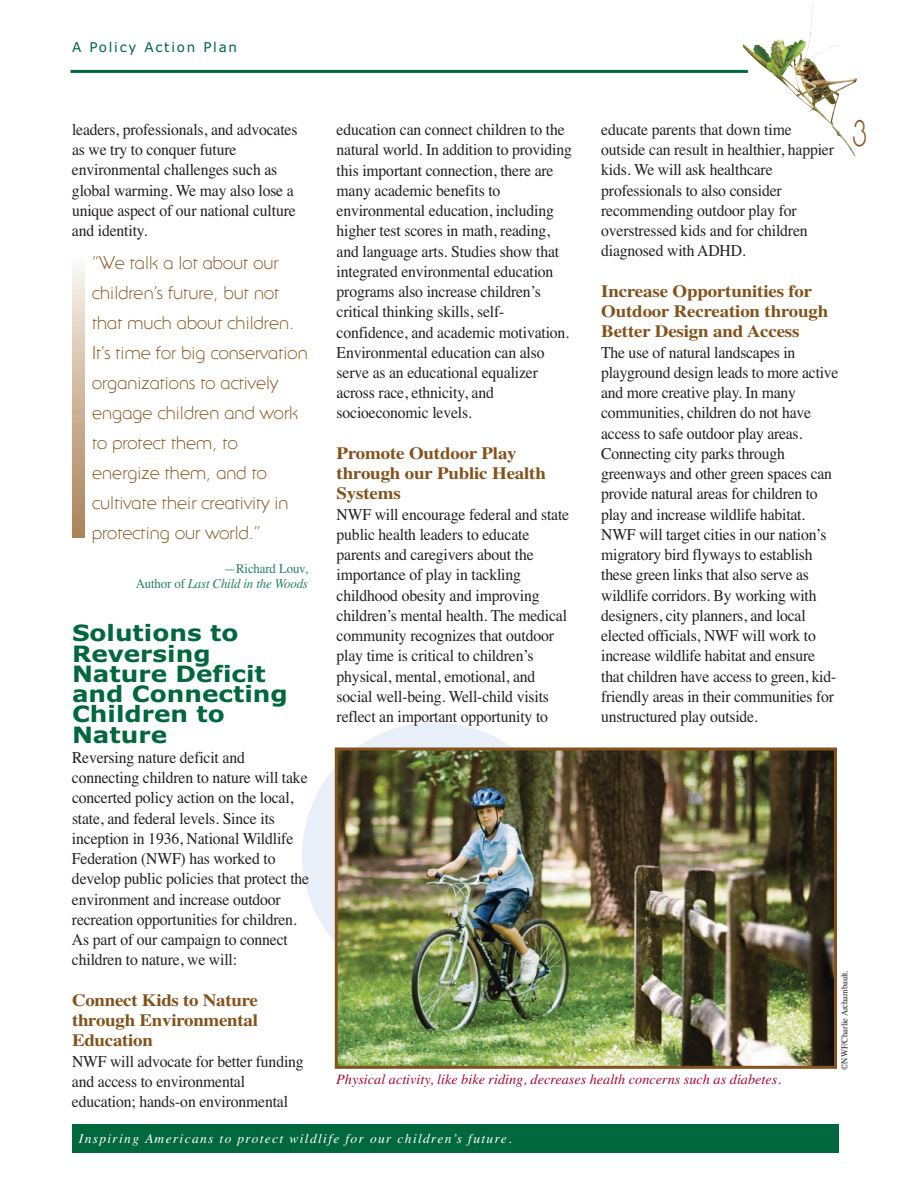
<style>
.page{position:relative;width:918px;height:1188px;background:#fff}
.page>*{position:absolute;margin:0;border:0;box-sizing:border-box;transform-origin:0 0}
.t1{font:300 36px "Serif Gothic";color:#83531d;scale:.7 1}
.t2{font:700 22.5px/20.2px "Verdana";color:#00673e;scale:1.1 1}
.t3{font:300 18px/30px "Serif Gothic";letter-spacing:.005em;color:#83531d}
.t4{font:700 17.25px/20.2px "Times";letter-spacing:-.01em;color:#83531d;scale:1.1 1}
.t5{font:16.5px/20.2px "Times";letter-spacing:-.01em;color:#231f20;scale:.95 1}
.t6{font:italic 14.25px "Times";color:#a30a34}
.t7{font:italic 13.5px "Times";letter-spacing:.1em;color:#fff}
.t8{font:13.5px/15px "Times";letter-spacing:-.01em;color:#278060;text-align:right;scale:.95 1}
.t9{font:13.5px "Verdana";letter-spacing:.125em;color:#00673e}
.t10{font:9px "Times";letter-spacing:-.01em;color:#231f20}
.s1{font-style:italic}
</style>
<div class="page">
<svg style="left:302px;top:722px;width:280px;height:280px"></svg>
<img style="left:339px;top:752px;width:494px;height:313px">
<div style="left:335px;top:748px;width:502px;height:321px;border:3px solid #83531d"></div>
<hr style="left:71px;top:70px;width:677px;height:3px;background:#00673e">
<img style="left:743px;top:39px;width:40px;height:18px">
<div style="left:72px;top:1125px;width:767px;height:28px;background:#00673e"></div>
<svg style="left:72px;top:266px;width:13px;height:271px;background:#d0b89f"></svg>
<p class="t9" style="left:72px;top:40px;width:167px">A Policy Action Plan</p>
<p class="t5" style="left:72px;top:119px;width:239px">leaders, professionals, and advocates as we try to conquer future environmental challenges such as global warming. We may also lose a unique aspect of our national culture and identity.</p>
<p class="t3" style="left:92px;top:250px;width:217px">”We talk a lot about our children’s future, but not that much about children.<br>It’s time for big conservation organizations to actively engage children and work to protect them, to energize them, and to cultivate their creativity in protecting our world.”</p>
<p class="t8" style="left:136px;top:561px;width:183px">—Richard Louv,<br>Author of <span class="s1">Last Child in the Woods</span></p>
<h2 class="t2" style="left:72px;top:623px;width:198px">Solutions to<br>Reversing<br>Nature Deficit and Connecting<br>Children to<br>Nature</h2>
<p class="t5" style="left:72px;top:747px;width:251px">Reversing nature deficit and connecting children to nature will take concerted policy action on the local, state, and federal levels. Since its inception in 1936, National Wildlife Federation (NWF) has worked to develop public policies that protect the environment and increase outdoor recreation opportunities for children.<br>As part of our campaign to connect children to nature, we will:</p>
<p class="t4" style="left:72px;top:990px;width:171px;text-align:justify">Connect Kids to Nature through Environmental Education</p>
<p class="t5" style="left:72px;top:1051px;width:245px">NWF will advocate for better funding and access to environmental education; hands-on environmental</p>
<p class="t5" style="left:337px;top:119px;width:249px">education can connect children to the natural world. In addition to providing this important connection, there are many academic benefits to environmental education, including higher test scores in math, reading, and language arts. Studies show that integrated environmental education programs also increase children’s critical thinking skills, self&shy;confidence, and academic motivation.<br>Environmental education can also serve as an educational equalizer across race, ethnicity, and socioeconomic levels.</p>
<p class="t4" style="left:337px;top:443px;width:192px">Promote Outdoor Play through our Public Health<br>Systems</p>
<p class="t5" style="left:337px;top:504px;width:246px">NWF will encourage federal and state public health leaders to educate parents and caregivers about the importance of play in tackling childhood obesity and improving children’s mental health. The medical community recognizes that outdoor play time is critical to children’s physical, mental, emotional, and social well-being. Well-child visits reflect an important opportunity to</p>
<p class="t5" style="left:601px;top:119px;width:246px">educate parents that down time outside can result in healthier, happier kids. We will ask healthcare professionals to also consider recommending outdoor play for overstressed kids and for children diagnosed with ADHD.</p>
<p class="t4" style="left:601px;top:281px;width:208px">Increase Opportunities for<br>Outdoor Recreation through<br>Better Design and Access</p>
<p class="t5" style="left:601px;top:342px;width:251px">The use of natural landscapes in playground design leads to more active and more creative play. In many communities, children do not have access to safe outdoor play areas.<br>Connecting city parks through greenways and other green spaces can provide natural areas for children to play and increase wildlife habitat.<br>NWF will target cities in our nation’s migratory bird flyways to establish these green links that also serve as wildlife corridors. By working with designers, city planners, and local elected officials, NWF will work to increase wildlife habitat and ensure that children have access to green, kid&shy;friendly areas in their communities for unstructured play outside.</p>
<h1 class="t1" style="left:853px;top:121px;width:22px">3</h1>
<p class="t10" style="left:839px;top:1070px;width:101px;rotate:-90deg">©NWF/Charlie Archambault.</p>
<p class="t6" style="left:336px;top:1071px;width:446px">Physical activity, like bike riding, decreases health concerns such as diabetes.</p>
<p class="t7" style="left:79px;top:1130px;width:434px">Inspiring Americans to protect wildlife for our children’s future.</p>
</div>
